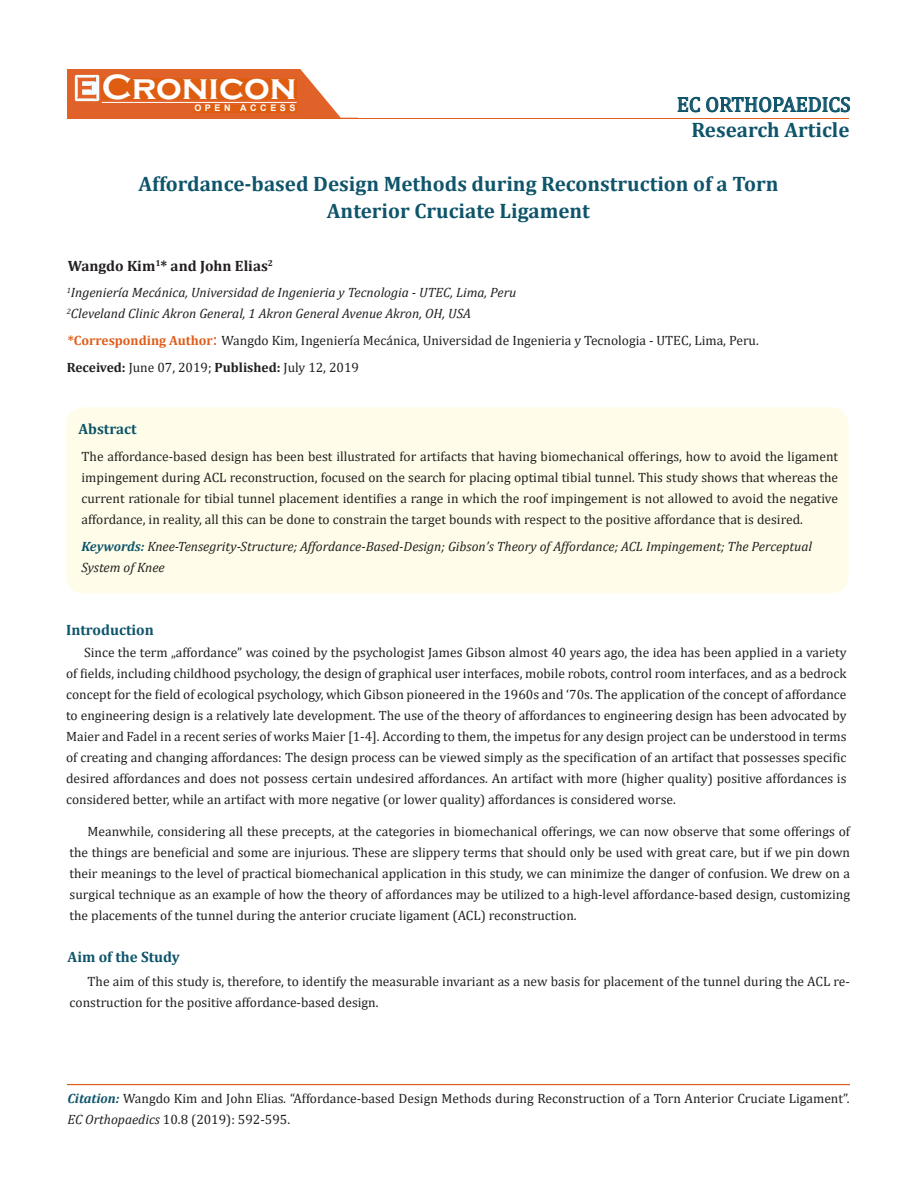
<style>
.page{position:relative;width:917px;height:1190px;background:#fff}
.page>*{position:absolute;margin:0;border:0;box-sizing:border-box;transform-origin:0 0}
.t1{font:700 36px "Copperplate Gothic";color:#fff}
.t2{font:700 21px/27px "Cambria";color:#0e546a;text-align:center}
.t3{font:21px "Cambria";color:#0e546a}
.t4{font:700 15px "Cambria";color:#0e546a}
.t5{font:700 15px "Cambria";color:#231f20}
.t6{font:13.5px/21px "Cambria";color:#231f20;text-align:justify}
.t7{font:italic 13.5px/21px "Cambria";color:#231f20}
.t8{font:700 9px "Arial";letter-spacing:.4em;color:#fff}
.s1{font-weight:700;color:#e05d1a}
.s2{font-size:18px;color:#e05d1a}
.s3{font-weight:700}
.s4{font-weight:700;color:#0e546a}
.s5{font-weight:700;font-style:italic;color:#0e546a}
.s6{font-style:italic}
</style>
<div class="page">
<div style="left:67px;top:70px;width:290px;height:49px;background:#e06228"></div>
<svg style="left:300px;top:69px;width:58px;height:49px"></svg>
<img style="left:75px;top:75px;width:24px;height:26px">
<div style="left:102px;top:79px;width:195px;height:21px;background:#df5d11"></div>
<div style="left:194px;top:105px;width:103px;height:7px;background:#df5d11"></div>
<svg style="left:677px;top:97px;width:173px;height:15px"></svg>
<hr style="left:102px;top:102px;width:194px;height:1px;background:#fff">
<hr style="left:279px;top:118px;width:569px;height:1px;background:#e05d1a">
<div style="left:67px;top:1084px;width:782px;height:1px;border:1px solid #e05d1a"></div>
<div style="left:66px;top:407px;width:782px;height:186px;background:#fffde9;border-radius:18px"></div>
<p class="t1" style="left:102px;top:68px;width:196px">Cronicon</p>
<p class="t8" style="left:194px;top:102px;width:103px">OPEN ACCESS</p>
<p class="t3" style="left:676px;top:92px;width:175px">EC ORTHOPAEDICS</p>
<p class="t2" style="left:691px;top:116px;width:160px">Research Article</p>
<p class="t2" style="left:138px;top:169px;width:641px">Affordance-based Design Methods during Reconstruction of a Torn<br>Anterior Cruciate Ligament</p>
<p class="t5" style="left:68px;top:256px;width:207px">Wangdo Kim<sup>1</sup>* and John Elias<sup>2</sup></p>
<p class="t7" style="left:67px;top:281px;width:451px"><sup>1</sup>Ingeniería Mecánica, Universidad de Ingenieria y Tecnologia - UTEC, Lima, Peru</p>
<p class="t7" style="left:67px;top:302px;width:406px"><sup>2</sup>Cleveland Clinic Akron General, 1 Akron General Avenue Akron, OH, USA</p>
<p class="t6" style="left:68px;top:330px;width:692px"><span class="s1">*Corresponding Author</span><span class="s2">:</span> Wangdo Kim, Ingeniería Mecánica, Universidad de Ingenieria y Tecnologia - UTEC, Lima, Peru.</p>
<p class="t6" style="left:67px;top:356px;width:294px"><span class="s3">Received:</span> June 07, 2019; <span class="s3">Published:</span> July 12, 2019</p>
<p class="t4" style="left:79px;top:418px;width:60px">Abstract</p>
<p class="t6" style="left:82px;top:445px;width:758px">The affordance-based design has been best illustrated for artifacts that having biomechanical offerings, how to avoid the ligament impingement during ACL reconstruction, focused on the search for placing optimal tibial tunnel. This study shows that whereas the current rationale for tibial tunnel placement identifies a range in which the roof impingement is not allowed to avoid the negative affordance, in reality, all this can be done to constrain the target bounds with respect to the positive affordance that is desired.</p>
<p class="t7" style="left:81px;top:535px;width:732px"><span class="s4">Keywords:</span> Knee-Tensegrity-Structure; Affordance-Based-Design; Gibson’s Theory of Affordance; ACL Impingement; The Perceptual<br>System of Knee</p>
<p class="t4" style="left:66px;top:619px;width:89px">Introduction</p>
<p class="t6" style="left:66px;top:642px;width:782px;text-indent:18px">Since the term „affordance” was coined by the psychologist James Gibson almost 40 years ago, the idea has been applied in a variety of fields, including childhood psychology, the design of graphical user interfaces, mobile robots, control room interfaces, and as a bedrock concept for the field of ecological psychology, which Gibson pioneered in the 1960s and ‘70s. The application of the concept of affordance to engineering design is a relatively late development. The use of the theory of affordances to engineering design has been advocated by Maier and Fadel in a recent series of works Maier [1-4]. According to them, the impetus for any design project can be understood in terms of creating and changing affordances: The design process can be viewed simply as the specification of an artifact that possesses specific desired affordances and does not possess certain undesired affordances. An artifact with more (higher quality) positive affordances is considered better, while an artifact with more negative (or lower quality) affordances is considered worse.</p>
<p class="t6" style="left:70px;top:821px;width:782px;text-indent:18px">Meanwhile, considering all these precepts, at the categories in biomechanical offerings, we can now observe that some offerings of the things are beneficial and some are injurious. These are slippery terms that should only be used with great care, but if we pin down their meanings to the level of practical biomechanical application in this study, we can minimize the danger of confusion. We drew on a surgical technique as an example of how the theory of affordances may be utilized to a high-level affordance-based design, customizing the placements of the tunnel during the anterior cruciate ligament (ACL) reconstruction.</p>
<p class="t4" style="left:68px;top:946px;width:114px">Aim of the Study</p>
<p class="t6" style="left:70px;top:970px;width:782px;text-indent:18px">The aim of this study is, therefore, to identify the measurable invariant as a new basis for placement of the tunnel during the ACL re&shy;construction for the positive affordance-based design.</p>
<p class="t6" style="left:67px;top:1087px;width:783px"><span class="s5">Citation:</span> Wangdo Kim and John Elias<span class="s6">.</span> “Affordance-based Design Methods during Reconstruction of a Torn Anterior Cruciate Ligament”.<br><span class="s6">EC Orthopaedics</span> 10.8 (2019): 592-595.</p>
</div>
